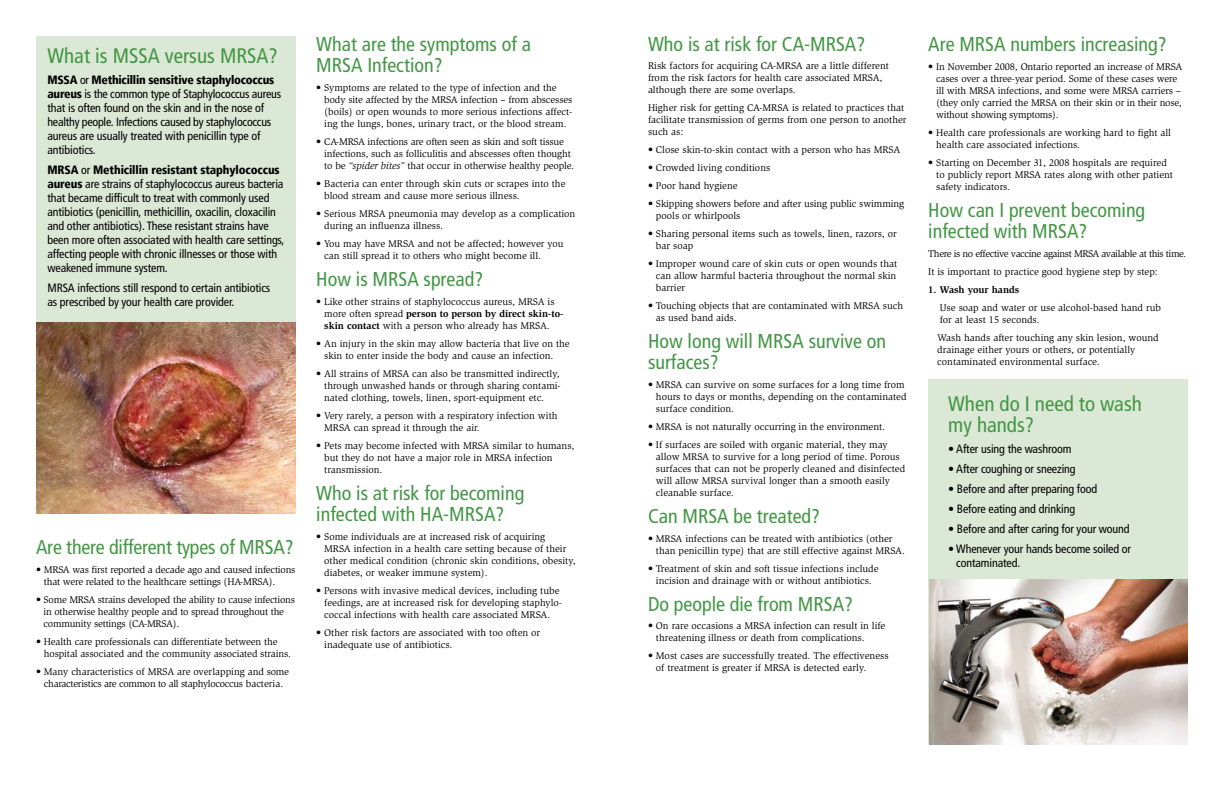
<style>
.page{position:relative;width:1224px;height:792px;background:#fff}
.page>*{position:absolute;margin:0;border:0;box-sizing:border-box;transform-origin:0 0}
.t1{font:condensed 21px/21px "Frutiger LT";color:#429644}
.t2{font:condensed 20px/21px "Frutiger LT";color:#429644}
.t3{font:condensed 12px/14px "Frutiger LT";letter-spacing:-.01em;color:#000}
.t4{font:10px/12px "Slimbach";color:#000}
.t5{font:10px/12px "Slimbach";letter-spacing:-.02em;color:#000}
.t6{font:10px/18px "Slimbach";letter-spacing:-.04em;color:#000}
.t7{font:10px/12px "Slimbach";letter-spacing:-.025em;color:#000;text-align:center}
.t8{font:700 10px "Slimbach";color:#000}
.s1{font-weight:900}
.s2{font-style:italic}
.s3{font-weight:700}
</style>
<div class="page">
<div style="left:928px;top:379px;width:260px;height:365px;background:#dbe8d5"></div>
<div style="left:36px;top:36px;width:260px;height:423px;background:#dbe8d5"></div>
<img style="left:36px;top:323px;width:259px;height:191px">
<img style="left:929px;top:579px;width:259px;height:166px">
<h1 class="t1" style="left:47px;top:45px;width:232px">What is MSSA versus MRSA?</h1>
<p class="t3" style="left:47px;top:73px;width:235px"><span class="s1">MSSA</span> or <span class="s1">Methicillin sensitive staphylococcus aureus</span> is the common type of Staphylococcus aureus that is often found on the skin and in the nose of healthy people. Infections caused by staphylococcus aureus are usually treated with penicillin type of antibiotics.</p>
<p class="t3" style="left:47px;top:163px;width:238px"><span class="s1">MRSA</span> or <span class="s1">Methicillin resistant staphylococcus aureus</span> are strains of staphylococcus aureus bacteria that became difficult to treat with commonly used antibiotics (penicillin, methicillin, oxacilin, cloxacilin and other antibiotics). These resistant strains have been more often associated with health care settings, affecting people with chronic illnesses or those with weakened immune system.</p>
<p class="t3" style="left:47px;top:281px;width:224px">MRSA infections still respond to certain antibiotics as prescribed by your health care provider.</p>
<h2 class="t2" style="left:36px;top:536px;width:259px">Are there different types of MRSA?</h2>
<p class="t5" style="left:44px;top:563px;width:253px;text-indent:-8px">• MRSA was first reported a decade ago and caused infections that were related to the healthcare settings (HA-MRSA).</p>
<p class="t5" style="left:44px;top:593px;width:253px;text-indent:-8px">• Some MRSA strains developed the ability to cause infections in otherwise healthy people and to spread throughout the community settings (CA-MRSA).</p>
<p class="t4" style="left:44px;top:635px;width:249px;text-indent:-8px">• Health care professionals can differentiate between the hospital associated and the community associated strains.</p>
<p class="t7" style="left:36px;top:665px;width:254px">• Many characteristics of MRSA are overlapping and some characteristics are common to all staphylococcus bacteria.</p>
<h2 class="t2" style="left:316px;top:34px;width:216px">What are the symptoms of a<br>MRSA Infection?</h2>
<p class="t4" style="left:324px;top:82px;width:250px;text-indent:-8px">• Symptoms are related to the type of infection and the body site affected by the MRSA infection – from abscesses (boils) or open wounds to more serious infections affect&shy;ing the lungs, bones, urinary tract, or the blood stream.</p>
<p class="t4" style="left:324px;top:136px;width:252px;text-indent:-8px">• CA-MRSA infections are often seen as skin and soft tissue infections, such as folliculitis and abscesses often thought to be <span class="s2">“spider bites”</span> that occur in otherwise healthy people.</p>
<p class="t4" style="left:324px;top:178px;width:243px;text-indent:-8px">• Bacteria can enter through skin cuts or scrapes into the blood stream and cause more serious illness.</p>
<p class="t4" style="left:324px;top:208px;width:253px;text-indent:-8px">• Serious MRSA pneumonia may develop as a complication during an influenza illness.</p>
<p class="t4" style="left:324px;top:238px;width:241px;text-indent:-8px">• You may have MRSA and not be affected; however you can still spread it to others who might become ill.</p>
<h2 class="t2" style="left:316px;top:269px;width:168px">How is MRSA spread?</h2>
<p class="t4" style="left:324px;top:296px;width:240px;text-indent:-8px">• Like other strains of staphylococcus aureus, MRSA is more often spread <span class="s3">person to person by direct skin-to&shy;skin contact</span> with a person who already has MRSA.</p>
<p class="t4" style="left:324px;top:338px;width:247px;text-indent:-8px">• An injury in the skin may allow bacteria that live on the skin to enter inside the body and cause an infection.</p>
<p class="t4" style="left:324px;top:368px;width:238px;text-align:justify;text-indent:-8px">• All strains of MRSA can also be transmitted indirectly, through unwashed hands or through sharing contami&shy;nated clothing, towels, linen, sport-equipment etc.</p>
<p class="t4" style="left:324px;top:410px;width:235px;text-indent:-8px">• Very rarely, a person with a respiratory infection with<br>MRSA can spread it through the air.</p>
<p class="t4" style="left:324px;top:440px;width:252px;text-indent:-8px">• Pets may become infected with MRSA similar to humans, but they do not have a major role in MRSA infection transmission.</p>
<h2 class="t2" style="left:316px;top:483px;width:210px">Who is at risk for becoming infected with HA-MRSA?</h2>
<p class="t4" style="left:324px;top:531px;width:253px;text-indent:-8px">• Some individuals are at increased risk of acquiring<br>MRSA infection in a health care setting because of their other medical condition (chronic skin conditions, obesity, diabetes, or weaker immune system).</p>
<p class="t4" style="left:324px;top:585px;width:239px;text-indent:-8px">• Persons with invasive medical devices, including tube feedings, are at increased risk for developing staphylo&shy;coccal infections with health care associated MRSA.</p>
<p class="t4" style="left:324px;top:627px;width:218px;text-indent:-8px">• Other risk factors are associated with too often or inadequate use of antibiotics.</p>
<h2 class="t2" style="left:648px;top:34px;width:219px">Who is at risk for CA-MRSA?</h2>
<p class="t4" style="left:648px;top:60px;width:242px">Risk factors for acquiring CA-MRSA are a little different from the risk factors for health care associated MRSA, although there are some overlaps.</p>
<p class="t4" style="left:648px;top:102px;width:260px">Higher risk for getting CA-MRSA is related to practices that facilitate transmission of germs from one person to another such as:</p>
<p class="t4" style="left:648px;top:144px;width:254px">• Close skin-to-skin contact with a person who has MRSA</p>
<p class="t4" style="left:648px;top:162px;width:124px">• Crowded living conditions</p>
<p class="t4" style="left:648px;top:180px;width:91px">• Poor hand hygiene</p>
<p class="t4" style="left:656px;top:198px;width:250px;text-indent:-8px">• Skipping showers before and after using public swimming pools or whirlpools</p>
<p class="t4" style="left:656px;top:228px;width:242px;text-indent:-8px">• Sharing personal items such as towels, linen, razors, or bar soap</p>
<p class="t4" style="left:656px;top:258px;width:243px;text-align:justify;text-indent:-8px">• Improper wound care of skin cuts or open wounds that can allow harmful bacteria throughout the normal skin barrier</p>
<p class="t4" style="left:656px;top:300px;width:249px;text-indent:-8px">• Touching objects that are contaminated with MRSA such as used band aids.</p>
<h2 class="t2" style="left:648px;top:331px;width:240px">How long will MRSA survive on surfaces?</h2>
<p class="t4" style="left:656px;top:379px;width:252px;text-indent:-8px">• MRSA can survive on some surfaces for a long time from hours to days or months, depending on the contaminated surface condition.</p>
<p class="t4" style="left:648px;top:421px;width:239px">• MRSA is not naturally occurring in the environment.</p>
<p class="t4" style="left:656px;top:439px;width:251px;text-indent:-8px">• If surfaces are soiled with organic material, they may allow MRSA to survive for a long period of time. Porous surfaces that can not be properly cleaned and disinfected will allow MRSA survival longer than a smooth easily cleanable surface.</p>
<h2 class="t2" style="left:648px;top:506px;width:174px">Can MRSA be treated?</h2>
<p class="t4" style="left:656px;top:533px;width:251px;text-indent:-8px">• MRSA infections can be treated with antibiotics (other than penicillin type) that are still effective against MRSA.</p>
<p class="t4" style="left:648px;top:563px;width:232px;text-align:center">• Treatment of skin and soft tissue infections include incision and drainage with or without antibiotics.</p>
<h2 class="t2" style="left:648px;top:594px;width:207px">Do people die from MRSA?</h2>
<p class="t4" style="left:656px;top:620px;width:231px;text-indent:-8px">• On rare occasions a MRSA infection can result in life threatening illness or death from complications.</p>
<p class="t4" style="left:656px;top:650px;width:234px;text-indent:-8px">• Most cases are successfully treated. The effectiveness of treatment is greater if MRSA is detected early.</p>
<h2 class="t2" style="left:928px;top:34px;width:240px">Are MRSA numbers increasing?</h2>
<p class="t4" style="left:936px;top:61px;width:248px;text-indent:-8px">• In November 2008, Ontario reported an increase of MRSA cases over a three-year period. Some of these cases were ill with MRSA infections, and some were MRSA carriers – (they only carried the MRSA on their skin or in their nose, without showing symptoms).</p>
<p class="t4" style="left:936px;top:127px;width:236px;text-indent:-8px">• Health care professionals are working hard to fight all health care associated infections.</p>
<p class="t4" style="left:936px;top:157px;width:238px;text-indent:-8px">• Starting on December 31, 2008 hospitals are required to publicly report MRSA rates along with other patient safety indicators.</p>
<h2 class="t2" style="left:928px;top:200px;width:218px">How can I prevent becoming infected with MRSA?</h2>
<p class="t6" style="left:928px;top:245px;width:259px">There is no effective vaccine against MRSA available at this time.<br>It is important to practice good hygiene step by step:</p>
<p class="t8" style="left:928px;top:284px;width:93px">1. Wash your hands</p>
<p class="t4" style="left:940px;top:302px;width:223px">Use soap and water or use alcohol-based hand rub for at least 15 seconds.</p>
<p class="t4" style="left:937px;top:332px;width:223px">Wash hands after touching any skin lesion, wound drainage either yours or others, or potentially contaminated environmental surface.</p>
<h1 class="t1" style="left:948px;top:393px;width:195px">When do I need to wash my hands?</h1>
<p class="t3" style="left:948px;top:442px;width:125px">• After using the washroom</p>
<p class="t3" style="left:948px;top:462px;width:129px">• After coughing or sneezing</p>
<p class="t3" style="left:948px;top:482px;width:150px">• Before and after preparing food</p>
<p class="t3" style="left:948px;top:502px;width:128px">• Before eating and drinking</p>
<p class="t3" style="left:948px;top:522px;width:183px">• Before and after caring for your wound</p>
<p class="t3" style="left:956px;top:542px;width:176px;text-indent:-8px">• Whenever your hands become soiled or contaminated.</p>
</div>
